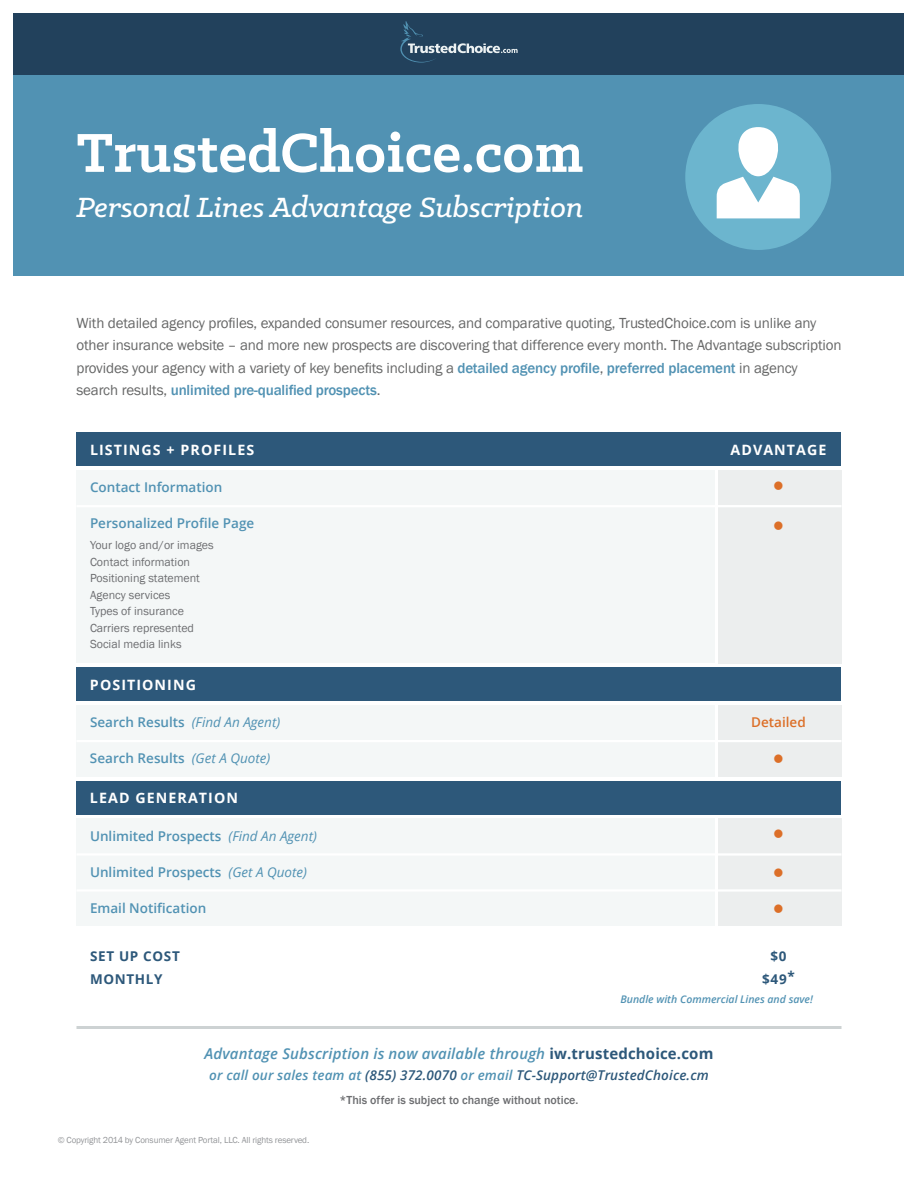
<style>
.page{position:relative;width:918px;height:1188px;background:#fff}
.page>*{position:absolute;margin:0;border:0;box-sizing:border-box;transform-origin:0 0}
.t1{font:700 62.1px "Klinic Slab";color:#fff}
.t2{font:italic 500 31.5px "Klinic Slab";color:#fff}
.t3{font:500 30px "Franklin Gothic";color:#dc6f28}
.t4{font:15px/22.5px "Franklin Gothic";letter-spacing:-.01em;color:#666767}
.t5{font:italic 600 15px "Open Sans";letter-spacing:.01em;color:#5192b3}
.t6{font:700 14.25px "Open Sans";letter-spacing:.075em;color:#fff}
.t7{font:600 13.5px "Open Sans";color:#5192b3}
.t8{font:italic 600 13.5px "Open Sans";letter-spacing:.01em;color:#2d587a}
.t9{font:700 13.5px "Open Sans";letter-spacing:.05em;color:#2d587a}
.t10{font:600 13.5px "Open Sans";color:#dc6f28}
.t11{font:12px/16.5px "Franklin Gothic";color:#6d6e71}
.t12{font:500 12px "Franklin Gothic";color:#6d6e71}
.t13{font:italic 600 10.5px "Open Sans";color:#5192b3}
.t14{font:9px "Franklin Gothic";letter-spacing:-.015em;color:#939598}
.s1{font-weight:500;color:#5192b3}
.s2{font-weight:400;font-style:italic}
.s3{font-weight:700;font-style:normal;color:#2d587a}
.s4{color:#5192b3}
</style>
<div class="page">
<div style="left:14px;top:75px;width:890px;height:201px;background:#5192b3"></div>
<div style="left:14px;top:14px;width:890px;height:61px;background:#22415c"></div>
<svg style="left:400px;top:21px;width:118px;height:42px"></svg>
<div style="left:76px;top:705px;width:640px;height:72px;background:#f4f7f7"></div>
<div style="left:76px;top:818px;width:640px;height:108px;background:#f4f7f7"></div>
<div style="left:76px;top:471px;width:640px;height:192px;background:#f4f7f7"></div>
<div style="left:718px;top:470px;width:124px;height:193px;background:#eceeee"></div>
<div style="left:718px;top:705px;width:124px;height:72px;background:#eceeee"></div>
<div style="left:718px;top:818px;width:124px;height:108px;background:#eceeee"></div>
<div style="left:76px;top:432px;width:766px;height:34px;background:#2d587a"></div>
<div style="left:76px;top:667px;width:766px;height:34px;background:#2d587a"></div>
<div style="left:76px;top:781px;width:766px;height:34px;background:#2d587a"></div>
<hr style="left:76px;top:505px;width:766px;height:2px;background:#fff">
<hr style="left:76px;top:740px;width:766px;height:2px;background:#fff">
<hr style="left:76px;top:853px;width:766px;height:3px;background:#fff">
<hr style="left:76px;top:889px;width:766px;height:3px;background:#fff">
<hr style="left:76px;top:1026px;width:766px;height:3px;background:#cdd2d3">
<div style="left:685px;top:104px;width:146px;height:146px;background:#6cb5ce;border-radius:50%"></div>
<svg style="left:717px;top:127px;width:83px;height:91px"></svg>
<h1 class="t1" style="left:76px;top:112px;width:509px">TrustedChoice.com</h1>
<h2 class="t2" style="left:76px;top:187px;width:508px">Personal Lines Advantage Subscription</h2>
<p class="t4" style="left:76px;top:312px;width:767px">With detailed agency profiles, expanded consumer resources, and comparative quoting, TrustedChoice.com is unlike any other insurance website – and more new prospects are discovering that difference every month. The Advantage subscription provides your agency with a variety of key benefits including a <span class="s1">detailed agency profile</span>, <span class="s1">preferred placement</span> in agency search results, <span class="s1">unlimited pre-qualified prospects</span>.</p>
<p class="t6" style="left:90px;top:440px;width:166px">LISTINGS + PROFILES</p>
<p class="t6" style="left:731px;top:440px;width:97px">ADVANTAGE</p>
<p class="t7" style="left:90px;top:478px;width:134px">Contact Information</p>
<h3 class="t3" style="left:769px;top:467px;width:22px">•</h3>
<p class="t7" style="left:90px;top:514px;width:166px">Personalized Profile Page</p>
<h3 class="t3" style="left:769px;top:507px;width:22px">•</h3>
<p class="t11" style="left:90px;top:537px;width:125px">Your logo and/or images<br>Contact information<br>Positioning statement<br>Agency services<br>Types of insurance<br>Carriers represented<br>Social media links</p>
<p class="t6" style="left:90px;top:674px;width:108px">POSITIONING</p>
<p class="t7" style="left:90px;top:713px;width:192px">Search Results <span class="s2">(Find An Agent)</span></p>
<p class="t10" style="left:751px;top:713px;width:56px">Detailed</p>
<p class="t7" style="left:90px;top:749px;width:182px">Search Results <span class="s2">(Get A Quote)</span></p>
<h3 class="t3" style="left:769px;top:741px;width:22px">•</h3>
<p class="t6" style="left:90px;top:788px;width:150px">LEAD GENERATION</p>
<p class="t7" style="left:90px;top:826px;width:228px">Unlimited Prospects <span class="s2">(Find An Agent)</span></p>
<h3 class="t3" style="left:769px;top:816px;width:22px">•</h3>
<p class="t7" style="left:90px;top:862px;width:218px">Unlimited Prospects <span class="s2">(Get A Quote)</span></p>
<h3 class="t3" style="left:769px;top:854px;width:22px">•</h3>
<p class="t7" style="left:90px;top:898px;width:118px">Email Notification</p>
<h3 class="t3" style="left:769px;top:890px;width:22px">•</h3>
<p class="t9" style="left:90px;top:947px;width:91px">SET UP COST</p>
<p class="t9" style="left:770px;top:947px;width:18px">$0</p>
<p class="t9" style="left:90px;top:969px;width:74px">MONTHLY</p>
<p class="t9" style="left:762px;top:969px;width:34px">$49*</p>
<p class="t13" style="left:620px;top:992px;width:194px">Bundle with Commercial Lines and save!</p>
<p class="t5" style="left:205px;top:1043px;width:510px">Advantage Subscription is now available through <span class="s3">IW.TRUSTEDCHOICE.COM</span></p>
<p class="t8" style="left:209px;top:1066px;width:501px"><span class="s4">or call our sales team at</span> (855) 372.0070 <span class="s4">or email</span> TC-Support@TrustedChoice.cm</p>
<p class="t12" style="left:340px;top:1092px;width:240px">*This offer is subject to change without notice.</p>
<p class="t14" style="left:58px;top:1135px;width:253px">© Copyright 2014 by Consumer Agent Portal, LLC. All rights reserved.</p>
</div>
